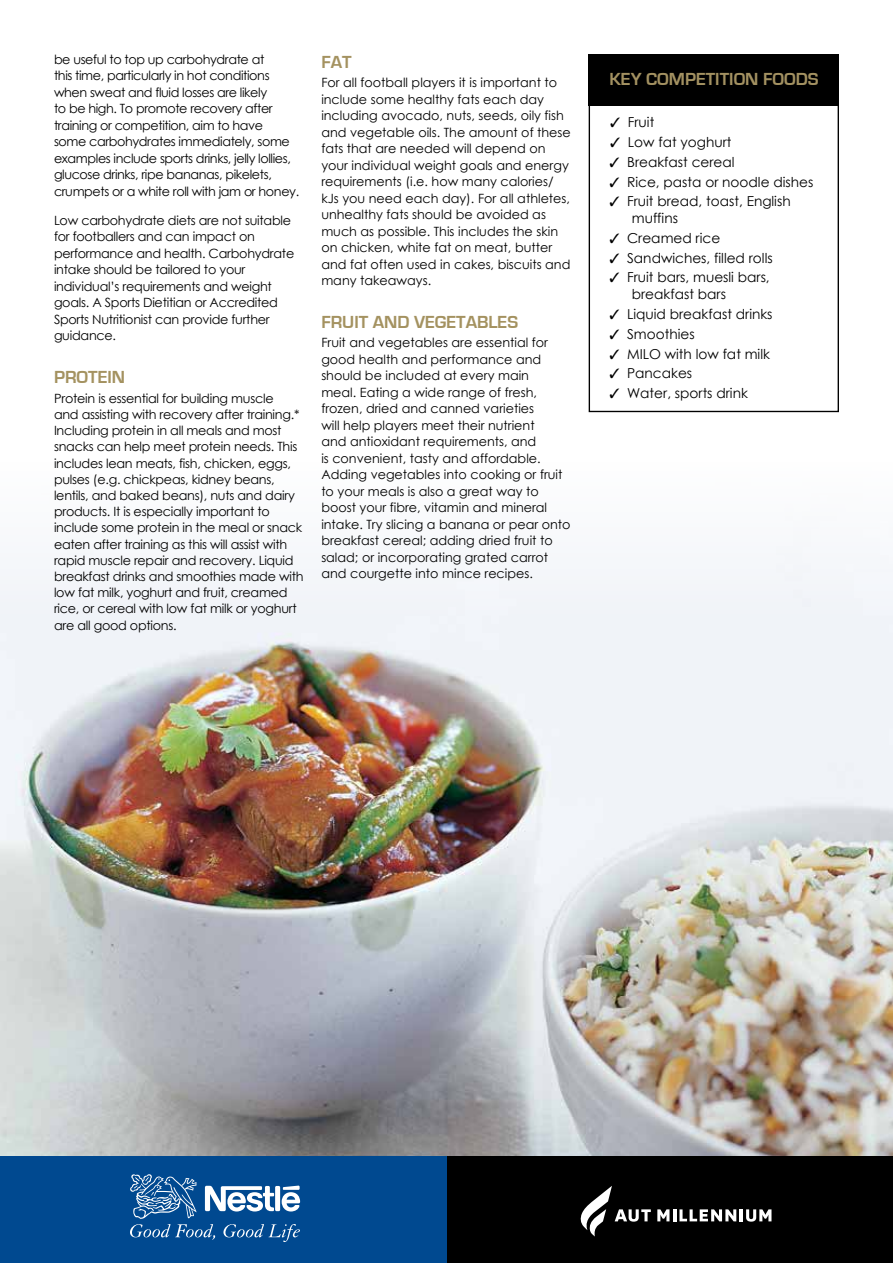
<style>
.page{position:relative;width:893px;height:1263px;background:#fff}
.page>*{position:absolute;margin:0;border:0;box-sizing:border-box;transform-origin:0 0}
.t1{font:700 18px "Eurostile";color:#a49260}
.t2{font:700 18px "Eurostile";color:#a39161}
.t3{font:13.65px/17px "Century Gothic";color:#000}
.t4{font:12.75px/16.5px "Century Gothic";letter-spacing:-.02em;color:#000}
.t5{font:12.75px/16.5px "Century Gothic";color:#000}
</style>
<div class="page">
<img style="left:0;top:553px;width:893px;height:604px">
<div style="left:589px;top:54px;width:250px;height:52px;background:#000"></div>
<div style="left:589px;top:54px;width:250px;height:358px;border:1px solid #000"></div>
<div style="left:446px;top:1157px;width:447px;height:106px;background:#000"></div>
<div style="left:0;top:1157px;width:446px;height:106px;background:#004990"></div>
<svg style="left:130px;top:1174px;width:170px;height:68px"></svg>
<svg style="left:657px;top:1209px;width:114px;height:12px"></svg>
<svg style="left:581px;top:1186px;width:70px;height:50px"></svg>
<p class="t4" style="left:54px;top:51px;width:247px">be useful to top up carbohydrate at<br>this time, particularly in hot conditions when sweat and fluid losses are likely<br>to be high. To promote recovery after training or competition, aim to have<br>some carbohydrates immediately, some examples include sports drinks, jelly lollies, glucose drinks, ripe bananas, pikelets, crumpets or a white roll with jam or honey.</p>
<p class="t4" style="left:54px;top:212px;width:242px">Low carbohydrate diets are not suitable for footballers and can impact on performance and health. Carbohydrate intake should be tailored to your individual’s requirements and weight goals. A Sports Dietitian or Accredited Sports Nutritionist can provide further guidance.</p>
<h1 class="t1" style="left:54px;top:367px;width:73px">PROTEIN</h1>
<p class="t4" style="left:54px;top:390px;width:251px">Protein is essential for building muscle<br>and assisting with recovery after training.* Including protein in all meals and most snacks can help meet protein needs. This includes lean meats, fish, chicken, eggs, pulses (e.g. chickpeas, kidney beans, lentils, and baked beans), nuts and dairy products. It is especially important to include some protein in the meal or snack eaten after training as this will assist with rapid muscle repair and recovery. Liquid breakfast drinks and smoothies made with low fat milk, yoghurt and fruit, creamed rice, or cereal with low fat milk or yoghurt are all good options.</p>
<h1 class="t1" style="left:321px;top:52px;width:32px">FAT</h1>
<p class="t5" style="left:321px;top:74px;width:251px">For all football players it is important to include some healthy fats each day including avocado, nuts, seeds, oily fish and vegetable oils. The amount of these fats that are needed will depend on your individual weight goals and energy requirements (i.e. how many calories/ kJs you need each day). For all athletes, unhealthy fats should be avoided as much as possible. This includes the skin on chicken, white fat on meat, butter and fat often used in cakes, biscuits and many takeaways.</p>
<h1 class="t1" style="left:321px;top:312px;width:198px">FRUIT AND VEGETABLES</h1>
<p class="t5" style="left:321px;top:334px;width:251px">Fruit and vegetables are essential for good health and performance and should be included at every main<br>meal. Eating a wide range of fresh, frozen, dried and canned varieties<br>will help players meet their nutrient<br>and antioxidant requirements, and<br>is convenient, tasty and affordable.<br>Adding vegetables into cooking or fruit to your meals is also a great way to boost your fibre, vitamin and mineral intake. Try slicing a banana or pear onto breakfast cereal; adding dried fruit to salad; or incorporating grated carrot and courgette into mince recipes.</p>
<h1 class="t2" style="left:609px;top:69px;width:211px">KEY COMPETITION FOODS</h1>
<p class="t3" style="left:610px;top:113px;width:46px">✓ Fruit</p>
<p class="t3" style="left:610px;top:134px;width:123px">✓ Low fat yoghurt</p>
<p class="t3" style="left:609px;top:153px;width:127px">✓ Breakfast cereal</p>
<p class="t3" style="left:609px;top:173px;width:206px">✓ Rice, pasta or noodle dishes</p>
<p class="t3" style="left:632px;top:193px;width:160px;text-indent:-22px">✓ Fruit bread, toast, English muffins</p>
<p class="t3" style="left:609px;top:229px;width:112px">✓ Creamed rice</p>
<p class="t3" style="left:609px;top:249px;width:165px">✓ Sandwiches, filled rolls</p>
<p class="t3" style="left:632px;top:269px;width:139px;text-indent:-22px">✓ Fruit bars, muesli bars, breakfast bars</p>
<p class="t3" style="left:609px;top:305px;width:165px">✓ Liquid breakfast drinks</p>
<p class="t3" style="left:609px;top:325px;width:87px">✓ Smoothies</p>
<p class="t3" style="left:609px;top:345px;width:162px">✓ MILO with low fat milk</p>
<p class="t3" style="left:609px;top:365px;width:84px">✓ Pancakes</p>
<p class="t3" style="left:609px;top:384px;width:140px">✓ Water, sports drink</p>
</div>
